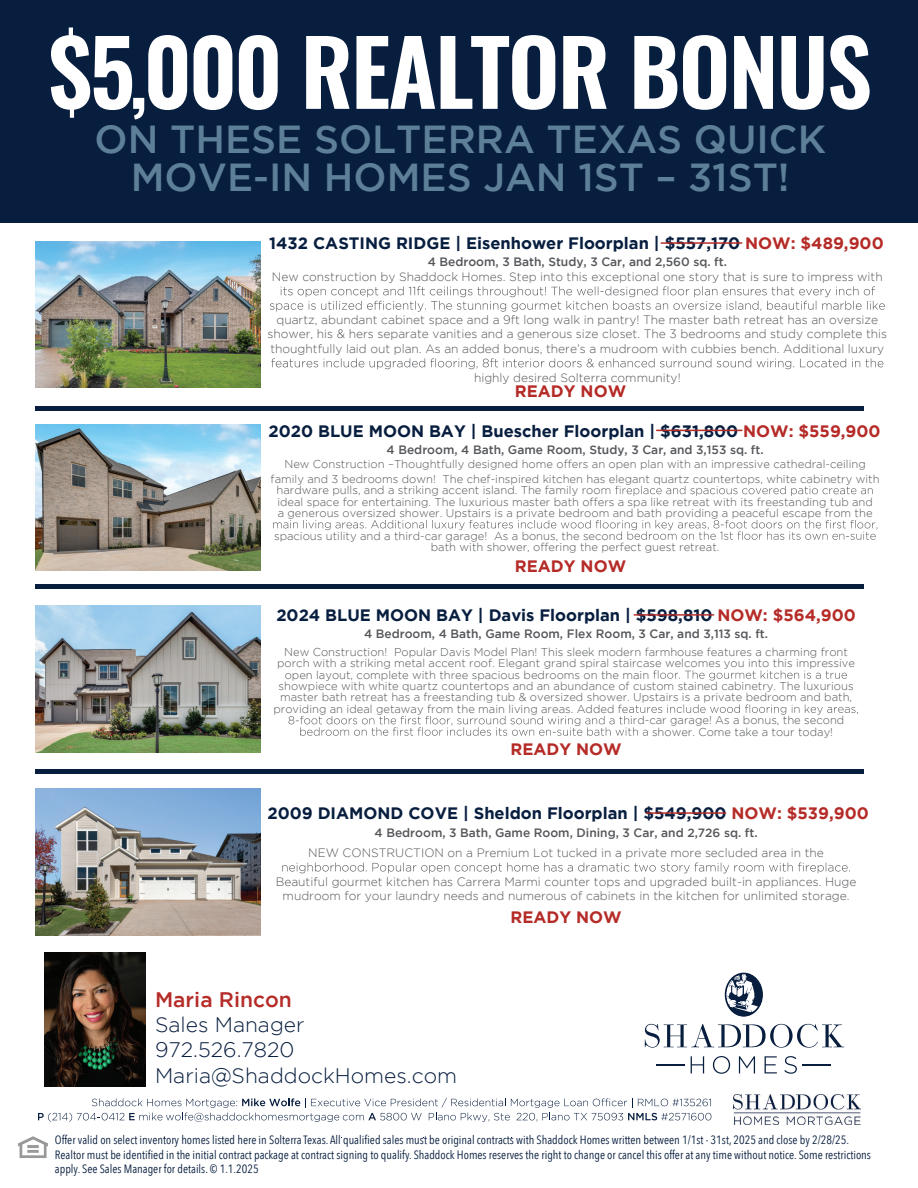
<style>
.page{position:relative;width:918px;height:1188px;background:#fff}
.page>*{position:absolute;margin:0;border:0;box-sizing:border-box;transform-origin:0 0}
.t1{font:600 90px "Oswald";letter-spacing:-.02em;color:#fff}
.t2{font:500 39px/38px "Gotham";color:#5d7f97;text-align:center}
.t3{font:300 21px/25.2px "Gotham";color:#081e3f}
.t4{font:500 21px "Gotham";color:#b52b27}
.t5{font:700 16.5px "Gotham";color:#081e3f}
.t6{font:700 16.5px "Gotham";color:#b52b27}
.t7{font:300 12.15px/14.4px "Gotham";color:#54565a;text-align:center}
.t8{font:500 12.15px "Gotham";color:#54565a}
.t9{font:12px/14.4px "Avenir Next Condensed";color:#081e3f}
.t10{font:300 11.4px/11.4px "Gotham";color:#54565a}
.s1{font-size:76.5px}
.s2{color:#b52b27}
.s3{font-weight:500}
.s4{font-weight:500;font-size:12px}
.s5{font-size:12px}
</style>
<div class="page">
<img style="left:19px;top:1136px;width:29px;height:22px">
<div style="left:0;top:0;width:918px;height:223px;background:#081e3f"></div>
<img style="left:44px;top:952px;width:101px;height:135px">
<svg style="left:645px;top:1024px;width:199px;height:24px"></svg>
<svg style="left:691px;top:1056px;width:13px;height:17px"></svg>
<svg style="left:713px;top:1056px;width:17px;height:18px"></svg>
<svg style="left:739px;top:1056px;width:16px;height:17px"></svg>
<svg style="left:765px;top:1056px;width:12px;height:17px"></svg>
<svg style="left:784px;top:1056px;width:13px;height:18px"></svg>
<hr style="left:656px;top:1064px;width:29px;height:2px;background:#081e3f">
<hr style="left:802px;top:1064px;width:29px;height:2px;background:#081e3f">
<svg style="left:725px;top:973px;width:38px;height:44px"></svg>
<div style="left:35px;top:406px;width:828px;height:5px;background:#081e3f"></div>
<hr style="left:35px;top:585px;width:828px;height:4px;background:#081e3f">
<div style="left:35px;top:769px;width:828px;height:5px;background:#081e3f"></div>
<img style="left:35px;top:606px;width:225px;height:146px">
<svg style="left:653px;top:670px;width:194px;height:11px"></svg>
<svg style="left:289px;top:705px;width:569px;height:31px"></svg>
<img style="left:35px;top:789px;width:225px;height:146px">
<svg style="left:282px;top:863px;width:568px;height:10px"></svg>
<img style="left:35px;top:424px;width:225px;height:147px">
<svg style="left:602px;top:486px;width:271px;height:10px"></svg>
<svg style="left:273px;top:520px;width:604px;height:20px"></svg>
<hr style="left:657px;top:430px;width:85px;height:1px;background:#b52b27">
<img style="left:35px;top:241px;width:225px;height:147px">
<svg style="left:270px;top:286px;width:615px;height:26px"></svg>
<svg style="left:271px;top:358px;width:612px;height:11px"></svg>
<hr style="left:661px;top:242px;width:81px;height:2px;background:#b52b27">
<hr style="left:634px;top:614px;width:80px;height:2px;background:#b52b27">
<hr style="left:646px;top:812px;width:80px;height:2px;background:#b52b27">
<img style="left:733px;top:1094px;width:127px;height:31px">
<svg style="left:38px;top:1098px;width:673px;height:24px"></svg>
<h1 class="t1" style="left:49px;top:9px;width:825px">$5<span class="s1">,</span>000 REALTOR BONUS</h1>
<h2 class="t2" style="left:95px;top:119px;width:733px">ON THESE SOLTERRA TEXAS QUICK<br>MOVE-IN HOMES JAN 1ST – 31ST!</h2>
<h3 class="t5" style="left:269px;top:234px;width:616px">1432 CASTING RIDGE | Eisenhower Floorplan | $557,170 <span class="s2">NOW: $489,900</span></h3>
<p class="t7" style="left:272px;top:255px;width:612px"><span class="s3">4 Bedroom, 3 Bath, Study, 3 Car, and</span> <span class="s4">2,560 sq. ft.<br></span>New construction by Shaddock Homes. Step into this exceptional one story that is sure to impress with</p>
<p class="t7" style="left:267px;top:312px;width:621px">quartz, abundant cabinet space and a 9ft long walk in pantry! The master bath retreat has an oversize shower, his &amp; hers separate vanities and a generous size closet. The 3 bedrooms and study complete this thoughtfully laid out plan. As an added bonus, there’s a mudroom with cubbies bench. Additional luxury</p>
<p class="t7" style="left:474px;top:370px;width:208px">highly desired Solterra community!</p>
<h3 class="t6" style="left:515px;top:381px;width:113px">READY NOW</h3>
<h3 class="t5" style="left:269px;top:421px;width:614px">2020 BLUE MOON BAY | Buescher Floorplan | $631,800 <span class="s2">NOW: $559,900</span></h3>
<p class="t8" style="left:387px;top:443px;width:378px">4 Bedroom, 4 Bath, Game Room, Study, 3 Car, and <span class="s5">3,153 sq. ft.</span></p>
<p class="t10" style="left:271px;top:457px;width:611px;line-height:14.4px;text-align:center">New Construction –Thoughtfully designed home offers an open plan with an impressive cathedral-ceiling family and 3 bedrooms down! The chef-inspired kitchen has elegant quartz countertops, white cabinetry with</p>
<p class="t10" style="left:277px;top:484px;width:598px">hardware pulls, and a striking accent island. The family roo<br>ideal space for entertaining. The luxurious master bath offers a spa like retreat with its freestanding tub and a generous oversized shower. Upstairs is a private bedroom and bath providing a peaceful escape from the</p>
<p class="t10" style="left:431px;top:530px;width:290px;text-indent:-157px">spacious utility and a third-car garage! As a bonus, the secon<br>bath with shower, offering the perfect guest retreat.</p>
<h3 class="t6" style="left:515px;top:557px;width:113px">READY NOW</h3>
<h3 class="t5" style="left:276px;top:606px;width:581px">2024 BLUE MOON BAY | Davis Floorplan | $598,810 <span class="s2">NOW: $564,900</span></h3>
<p class="t8" style="left:364px;top:627px;width:406px">4 Bedroom, 4 Bath, Game Room, Flex Room, 3 Car, and <span class="s5">3,113 sq. ft.</span></p>
<p class="t10" style="left:284px;top:646px;width:565px">New Construction! Popular Davis Model Plan! This sleek modern farmhouse features a charming front</p>
<p class="t10" style="left:277px;top:657px;width:579px">porch with a striking metal accent roof. Elegant grand spiral staircase welcomes you into this impressive</p>
<p class="t10" style="left:285px;top:669px;width:366px">open layout, complete with three spacious bedrooms on the main</p>
<p class="t10" style="left:279px;top:680px;width:577px">showpiece with white quartz countertops and an abundance of custom stained cabinetry. The luxurious</p>
<p class="t10" style="left:280px;top:692px;width:574px">master bath retreat has a freestanding tub &amp; oversized shower. Upstairs is a private bedroom and bath,</p>
<p class="t10" style="left:273px;top:703px;width:356px">providing an ideal getaway from the main living areas. Added fe</p>
<p class="t10" style="left:630px;top:714px;width:216px">ird-car garage! As a bonus, the second</p>
<p class="t10" style="left:652px;top:726px;width:183px">shower. Come take a tour today!</p>
<h3 class="t6" style="left:510px;top:740px;width:113px">READY NOW</h3>
<h3 class="t5" style="left:268px;top:804px;width:603px">2009 DIAMOND COVE | Sheldon Floorplan | $549,900 <span class="s2">NOW: $539,900</span></h3>
<p class="t7" style="left:308px;top:822px;width:517px;line-height:20.4px"><span class="s3">4 Bedroom, 3 Bath, Game Room, Dining, 3 Car, and</span> <span class="s4">2,726 sq. ft.<br></span>NEW CONSTRUCTION on a Premium Lot tucked in a private more secluded area in the</p>
<p class="t7" style="left:276px;top:874px;width:582px">Beautiful gourmet kitchen has Carrera Marmi counter tops and upgraded built-in appliances. Huge mudroom for your laundry needs and numerous of cabinets in the kitchen for unlimited storage.</p>
<h3 class="t6" style="left:510px;top:908px;width:113px">READY NOW</h3>
<h3 class="t4" style="left:155px;top:988px;width:138px">Maria Rincon</h3>
<h3 class="t3" style="left:155px;top:1012px;width:304px">Sales Manager<br>972.526.7820<br>Maria@ShaddockHomes.com</h3>
<p class="t9" style="left:55px;top:1132px;width:818px">Offer valid on select inventory homes listed here in Solterra Texas. All qualified sales must be original contracts with Shaddock Homes written between 1/1st - 31st, 2025 and close by 2/28/25.<br>Realtor must be identified in the initial contract package at contract signing to qualify. Shaddock Homes reserves the right to change or cancel this offer at any time without notice. Some restrictions apply. See Sales Manager for details. © 1.1.2025</p>
</div>
